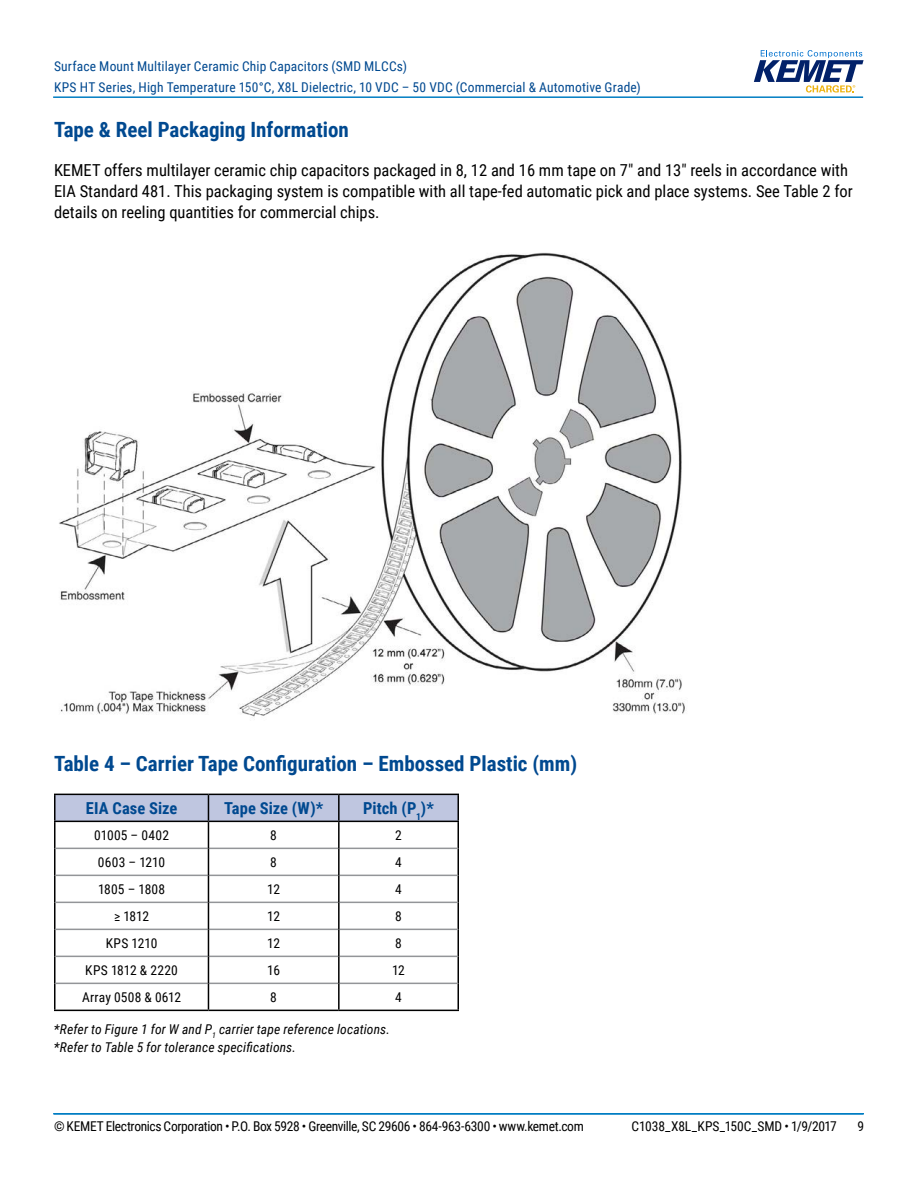
<style>
.page{position:relative;width:918px;height:1188px;background:#fff}
.page>*{position:absolute;margin:0;border:0;box-sizing:border-box;transform-origin:0 0}
.t1{font:700 21px "Roboto Condensed";color:#004990}
.t2{font:16.5px/21px "Roboto Condensed";color:#000}
.t3{font:700 16.5px "Roboto Condensed";color:#004990}
.t4{font:13.5px/21px "Roboto Condensed";letter-spacing:.015em;color:#004990}
.t5{font:13.5px "Roboto Condensed";letter-spacing:-.025em;color:#000}
.t6{font:italic 13.5px/18px "Roboto Condensed";letter-spacing:.01em;color:#000}
.t7{font:13.5px "Roboto Condensed";letter-spacing:-.005em;color:#000}
.t8{font:13.5px "Roboto Condensed";letter-spacing:.015em;color:#000}
.t9{font:13.5px "Roboto Condensed";letter-spacing:.02em;color:#000}
.t10{font:13.5px "Roboto Condensed";letter-spacing:.025em;color:#000}
.t11{font:13.5px "Roboto Condensed";letter-spacing:.01em;color:#000}
</style>
<div class="page">
<hr style="left:54px;top:1113px;width:810px;height:2px;background:#007dc3">
<hr style="left:53px;top:1113px;width:810px;height:2px;background:#007dc3">
<hr style="left:53px;top:96px;width:810px;height:2px;background:#007dc3">
<svg style="left:754px;top:50px;width:110px;height:43px"></svg>
<img style="left:59px;top:252px;width:626px;height:465px">
<hr style="left:54px;top:794px;width:154px;height:1px;background:#000">
<hr style="left:54px;top:795px;width:2px;height:26px;background:#000">
<hr style="left:54px;top:821px;width:154px;height:1px;background:#000">
<hr style="left:54px;top:822px;width:2px;height:26px;background:#000">
<hr style="left:54px;top:848px;width:2px;height:27px;background:#000">
<hr style="left:54px;top:875px;width:2px;height:27px;background:#000">
<hr style="left:54px;top:902px;width:2px;height:27px;background:#000">
<hr style="left:54px;top:929px;width:2px;height:27px;background:#000">
<hr style="left:54px;top:956px;width:2px;height:27px;background:#000">
<hr style="left:54px;top:983px;width:2px;height:27px;background:#000">
<hr style="left:54px;top:1010px;width:154px;height:1px;background:#000">
<hr style="left:339px;top:1010px;width:120px;height:1px;background:#000">
<svg style="left:55px;top:794px;width:404px;height:216px"></svg>
<hr style="left:338px;top:983px;width:2px;height:27px;background:#000">
<hr style="left:208px;top:1010px;width:131px;height:1px;background:#000">
<p class="t4" style="left:54px;top:55px;width:588px">Surface Mount Multilayer Ceramic Chip Capacitors (SMD MLCCs)<br>KPS HT Series, High Temperature 150°C, X8L Dielectric, 10 VDC – 50 VDC (Commercial &amp; Automotive Grade)</p>
<p class="t1" style="left:54px;top:115px;width:296px">Tape &amp; Reel Packaging Information</p>
<p class="t2" style="left:54px;top:159px;width:800px">KEMET offers multilayer ceramic chip capacitors packaged in 8, 12 and 16 mm tape on 7" and 13" reels in accordance with<br>EIA Standard 481. This packaging system is compatible with all tape-fed automatic pick and place systems. See Table 2 for details on reeling quantities for commercial chips.</p>
<p class="t1" style="left:54px;top:749px;width:525px">Table 4 – Carrier Tape Configuration – Embossed Plastic (mm)</p>
<p class="t3" style="left:86px;top:797px;width:93px">EIA Case Size</p>
<p class="t3" style="left:224px;top:797px;width:101px">Tape Size (W)*</p>
<p class="t3" style="left:363px;top:797px;width:72px">Pitch (P<sub>1</sub>)*</p>
<p class="t10" style="left:94px;top:826px;width:77px">01005 – 0402</p>
<p class="t5" style="left:270px;top:826px;width:8px">8</p>
<p class="t5" style="left:395px;top:826px;width:8px">2</p>
<p class="t11" style="left:98px;top:853px;width:69px">0603 – 1210</p>
<p class="t5" style="left:270px;top:853px;width:8px">8</p>
<p class="t5" style="left:395px;top:853px;width:8px">4</p>
<p class="t8" style="left:98px;top:880px;width:69px">1805 – 1808</p>
<p class="t5" style="left:267px;top:880px;width:14px">12</p>
<p class="t5" style="left:395px;top:880px;width:8px">4</p>
<p class="t5" style="left:114px;top:907px;width:37px">≥ 1812</p>
<p class="t5" style="left:267px;top:907px;width:14px">12</p>
<p class="t5" style="left:395px;top:907px;width:8px">8</p>
<p class="t5" style="left:106px;top:934px;width:53px">KPS 1210</p>
<p class="t5" style="left:267px;top:934px;width:14px">12</p>
<p class="t5" style="left:395px;top:934px;width:8px">8</p>
<p class="t9" style="left:85px;top:961px;width:94px">KPS 1812 &amp; 2220</p>
<p class="t5" style="left:267px;top:961px;width:14px">16</p>
<p class="t5" style="left:392px;top:961px;width:14px">12</p>
<p class="t8" style="left:82px;top:988px;width:100px">Array 0508 &amp; 0612</p>
<p class="t5" style="left:270px;top:988px;width:8px">8</p>
<p class="t5" style="left:395px;top:988px;width:8px">4</p>
<p class="t6" style="left:54px;top:1019px;width:337px">*Refer to Figure 1 for W and P<sub>1</sub> carrier tape reference locations. *Refer to Table 5 for tolerance specifications.</p>
<p class="t5" style="left:54px;top:1116px;width:531px">© KEMET Electronics Corporation • P.O. Box 5928 • Greenville, SC 29606 • 864-963-6300 • www.kemet.com</p>
<p class="t7" style="left:632px;top:1116px;width:207px">C1038_X8L_KPS_150C_SMD • 1/9/2017</p>
<p class="t5" style="left:857px;top:1116px;width:8px">9</p>
</div>
